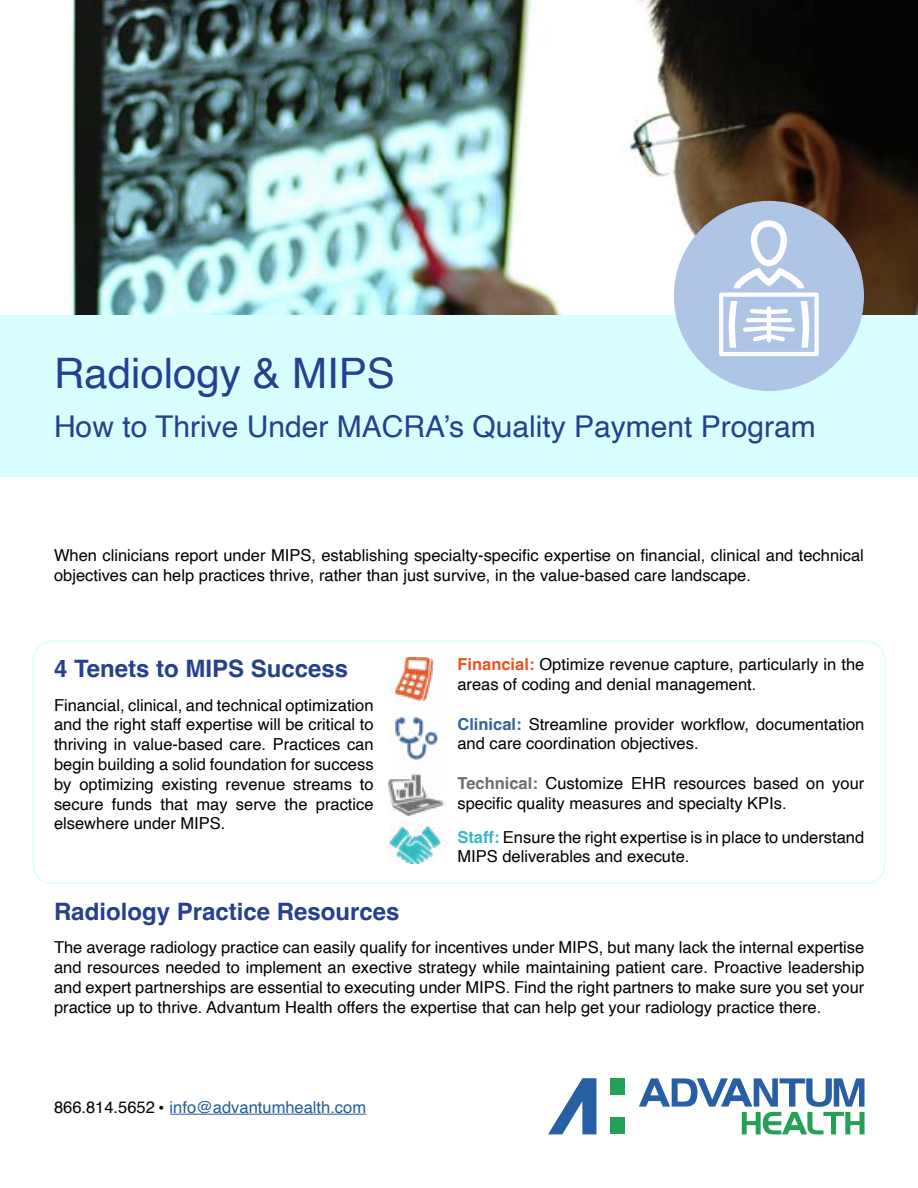
<style>
.page{position:relative;width:918px;height:1188px;background:#fff}
.page>*{position:absolute;margin:0;border:0;box-sizing:border-box;transform-origin:0 0}
.t1{font:42px "Helvetica";color:#25408f}
.t2{font:30px "Helvetica";color:#25408f}
.t3{font:700 24px "Helvetica";color:#25408f}
.t4{font:16.5px/19.8px "Helvetica";color:#000}
.t5{font:16.5px "Helvetica";color:#215e9e}
.s1{font-weight:700;color:#e45625}
.s2{font-weight:700;color:#2f649c}
.s3{font-weight:700;color:#6d6e71}
.s4{font-weight:700;color:#36bac3}
.s5{color:#000}
.s6{font-family:"Air Conditioner";color:#000}
</style>
<div class="page">
<img style="left:71px;top:0;width:847px;height:315px">
<svg style="left:639px;top:1078px;width:226px;height:56px"></svg>
<div style="left:611px;top:1078px;width:14px;height:17px;background:#23a156"></div>
<div style="left:611px;top:1118px;width:14px;height:16px;background:#23a156"></div>
<svg style="left:548px;top:1078px;width:48px;height:56px"></svg>
<div style="left:0;top:315px;width:918px;height:162px;background:#d9feff"></div>
<hr style="left:170px;top:1114px;width:196px;height:1px;background:#215e9e">
<img style="left:389px;top:658px;width:57px;height:205px">
<div style="left:33px;top:641px;width:852px;height:243px;border:2px solid #d9feff;border-radius:18px"></div>
<div style="left:674px;top:201px;width:190px;height:190px;background:#afc5e5;border-radius:50%"></div>
<svg style="left:719px;top:220px;width:100px;height:136px"></svg>
<h1 class="t1" style="left:54px;top:341px;width:342px">Radiology &amp; MIPS</h1>
<h2 class="t2" style="left:54px;top:404px;width:763px">How to Thrive Under MACRA’s Quality Payment Program</h2>
<p class="t4" style="left:54px;top:546px;width:811px">When clinicians report under MIPS, establishing specialty-specific expertise on financial, clinical and technical objectives can help practices thrive, rather than just survive, in the value-based care landscape.</p>
<h3 class="t3" style="left:54px;top:654px;width:296px">4 Tenets to MIPS Success</h3>
<p class="t4" style="left:54px;top:695px;width:321px;text-align:justify">Financial, clinical, and technical optimization and the right staff expertise will be critical to thriving in value-based care. Practices can begin building a solid foundation for success by optimizing existing revenue streams to secure funds that may serve the practice elsewhere under MIPS.</p>
<p class="t4" style="left:457px;top:655px;width:408px"><span class="s1">Financial:</span> Optimize revenue capture, particularly in the areas of coding and denial management.</p>
<p class="t4" style="left:457px;top:714px;width:408px"><span class="s2">Clinical:</span> Streamline provider workflow, documentation and care coordination objectives.</p>
<p class="t4" style="left:457px;top:774px;width:408px"><span class="s3">Technical:</span> Customize EHR resources based on your specific quality measures and specialty KPIs.</p>
<p class="t4" style="left:457px;top:827px;width:408px"><span class="s4">Staff:</span> Ensure the right expertise is in place to understand<br>MIPS deliverables and execute.</p>
<h3 class="t3" style="left:54px;top:897px;width:347px">Radiology Practice Resources</h3>
<p class="t4" style="left:54px;top:938px;width:812px;text-align:justify">The average radiology practice can easily qualify for incentives under MIPS, but many lack the internal expertise and resources needed to implement an exective strategy while maintaining patient care. Proactive leadership and expert partnerships are essential to executing under MIPS. Find the right partners to make sure you set your practice up to thrive. Advantum Health offers the expertise that can help get your radiology practice there.</p>
<p class="t5" style="left:54px;top:1094px;width:314px"><span class="s5">866.814.5652</span> <span class="s6">•</span> info@advantumhealth.com</p>
</div>
